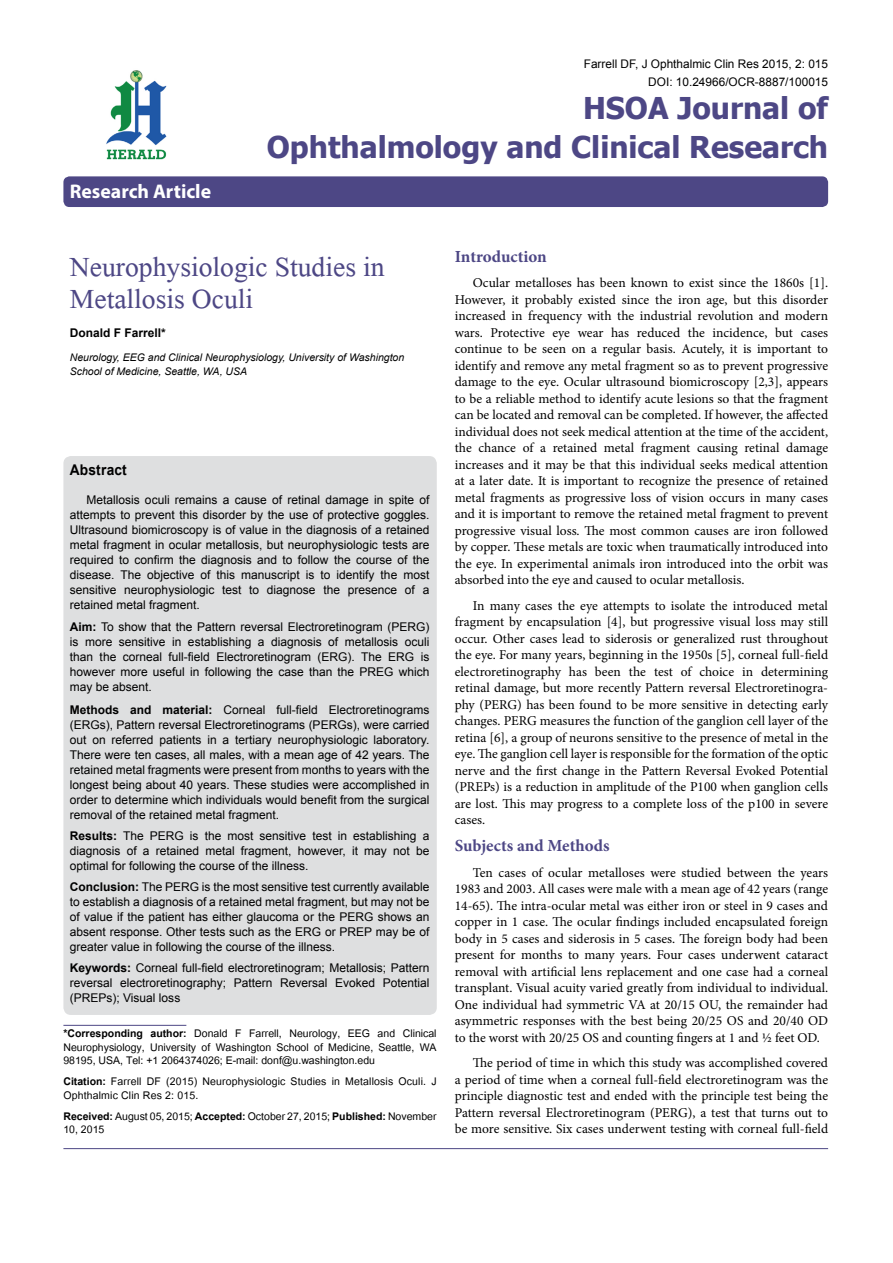
<style>
.page{position:relative;width:893px;height:1263px;background:#fff}
.page>*{position:absolute;margin:0;border:0;box-sizing:border-box;transform-origin:0 0}
.t1{font:41.25px/31.5px "Microsoft Himalaya";color:#4d4785}
.t2{font:700 30px/39px "Tahoma";color:#4d4785;text-align:right}
.t3{font:700 19.8px "Myriad Hebrew";color:#fff}
.t4{font:700 16.95px "Minion Pro";color:#4d4785}
.t5{font:700 14.85px "Arial";letter-spacing:.015em;color:#000;scale:.93 1}
.t6{font:14.7px/13.5px "Utsaah";color:#000}
.t7{font:13.5px/16.5px "Minion Pro";color:#000;text-align:justify}
.t8{font:12px/15px "Arial";color:#000;text-align:justify}
.t9{font:700 12px "Arial";color:#000}
.t10{font:11.85px/18px "Arial";color:#000;text-align:right}
.t11{font:italic 10.5px/13.5px "Arial";color:#000}
.s1{font-weight:700}
</style>
<div class="page">
<div style="left:63px;top:176px;width:765px;height:31px;background:#4d4785;border-radius:6px"></div>
<div style="left:63px;top:456px;width:374px;height:559px;background:#dedfe0;border-radius:8px"></div>
<hr style="left:63px;top:1025px;width:123px;height:1px;background:#4d4785">
<img style="left:106px;top:70px;width:61px;height:90px">
<hr style="left:63px;top:1148px;width:765px;height:1px;background:#4d4785">
<h3 class="t3" style="left:70px;top:180px;width:143px">Research Article</h3>
<p class="t10" style="left:584px;top:55px;width:246px">Farrell DF, J Ophthalmic Clin Res 2015, 2: 015<br>DOI: 10.24966/OCR-8887/100015</p>
<h2 class="t2" style="left:267px;top:86px;width:563px">HSOA Journal of<br>Ophthalmology and Clinical Research</h2>
<h1 class="t1" style="left:70px;top:246px;width:316px">Neurophysiologic Studies in<br>Metallosis Oculi</h1>
<p class="t9" style="left:70px;top:325px;width:98px">Donald F Farrell*</p>
<p class="t11" style="left:70px;top:351px;width:336px">Neurology, EEG and Clinical Neurophysiology, University of Washington<br>School of Medicine, Seattle, WA, USA</p>
<p class="t5" style="left:70px;top:460px;width:63px">Abstract</p>
<p class="t8" style="left:70px;top:492px;width:361px;text-indent:16px">Metallosis oculi remains a cause of retinal damage in spite of attempts to prevent this disorder by the use of protective goggles.<br>Ultrasound biomicroscopy is of value in the diagnosis of a retained metal fragment in ocular metallosis, but neurophysiologic tests are required to confirm the diagnosis and to follow the course of the disease. The objective of this manuscript is to identify the most sensitive neurophysiologic test to diagnose the presence of a retained metal fragment.</p>
<p class="t8" style="left:70px;top:620px;width:361px"><span class="s1">Aim:</span> To show that the Pattern reversal Electroretinogram (PERG) is more sensitive in establishing a diagnosis of metallosis oculi than the corneal full-field Electroretinogram (ERG). The ERG is however more useful in following the case than the PREG which may be absent.</p>
<p class="t8" style="left:70px;top:702px;width:361px"><span class="s1">Methods and material:</span> Corneal full-field Electroretinograms (ERGs), Pattern reversal Electroretinograms (PERGs), were carried out on referred patients in a tertiary neurophysiologic laboratory.<br>There were ten cases, all males, with a mean age of 42 years. The retained metal fragments were present from months to years with the longest being about 40 years. These studies were accomplished in order to determine which individuals would benefit from the surgical removal of the retained metal fragment.</p>
<p class="t8" style="left:70px;top:828px;width:361px"><span class="s1">Results:</span> The PERG is the most sensitive test in establishing a diagnosis of a retained metal fragment, however, it may not be optimal for following the course of the illness.</p>
<p class="t8" style="left:70px;top:879px;width:361px"><span class="s1">Conclusion:</span> The PERG is the most sensitive test currently available to establish a diagnosis of a retained metal fragment, but may not be of value if the patient has either glaucoma or the PERG shows an absent response. Other tests such as the ERG or PREP may be of greater value in following the course of the illness.</p>
<p class="t8" style="left:70px;top:960px;width:361px"><span class="s1">Keywords:</span> Corneal full-field electroretinogram; Metallosis; Pattern reversal electroretinography; Pattern Reversal Evoked Potential (PREPs); Visual loss</p>
<p class="t6" style="left:63px;top:1028px;width:375px;text-align:justify"><span class="s1">*Corresponding author:</span> Donald F Farrell, Neurology, EEG and Clinical Neurophysiology, University of Washington School of Medicine, Seattle, WA 98195, USA, Tel: +1 2064374026; E-mail: donf@u.washington.edu</p>
<p class="t6" style="left:63px;top:1076px;width:375px"><span class="s1">Citation:</span> Farrell DF (2015) Neurophysiologic Studies in Metallosis Oculi. J<br>Ophthalmic Clin Res 2: 015.</p>
<p class="t6" style="left:63px;top:1110px;width:375px"><span class="s1">Received:</span> August 05, 2015; <span class="s1">Accepted:</span> October 27, 2015; <span class="s1">Published:</span> November<br>10, 2015</p>
<p class="t4" style="left:455px;top:244px;width:94px">Introduction</p>
<p class="t7" style="left:455px;top:275px;width:375px;text-indent:18px">Ocular metalloses has been known to exist since the 1860s [1].<br>However, it probably existed since the iron age, but this disorder increased in frequency with the industrial revolution and modern wars. Protective eye wear has reduced the incidence, but cases continue to be seen on a regular basis. Acutely, it is important to identify and remove any metal fragment so as to prevent progressive damage to the eye. Ocular ultrasound biomicroscopy [2,3], appears to be a reliable method to identify acute lesions so that the fragment can be located and removal can be completed. If however, the affected individual does not seek medical attention at the time of the accident, the chance of a retained metal fragment causing retinal damage increases and it may be that this individual seeks medical attention at a later date. It is important to recognize the presence of retained metal fragments as progressive loss of vision occurs in many cases and it is important to remove the retained metal fragment to prevent progressive visual loss. The most common causes are iron followed by copper. These metals are toxic when traumatically introduced into the eye. In experimental animals iron introduced into the orbit was absorbed into the eye and caused to ocular metallosis.</p>
<p class="t7" style="left:455px;top:597px;width:375px;text-indent:18px">In many cases the eye attempts to isolate the introduced metal fragment by encapsulation [4], but progressive visual loss may still occur. Other cases lead to siderosis or generalized rust throughout the eye. For many years, beginning in the 1950s [5], corneal full-field electroretinography has been the test of choice in determining retinal damage, but more recently Pattern reversal Electroretinogra&shy;phy (PERG) has been found to be more sensitive in detecting early changes. PERG measures the function of the ganglion cell layer of the retina [6], a group of neurons sensitive to the presence of metal in the eye. The ganglion cell layer is responsible for the formation of the optic nerve and the first change in the Pattern Reversal Evoked Potential (PREPs) is a reduction in amplitude of the P100 when ganglion cells are lost. This may progress to a complete loss of the p100 in severe cases.</p>
<p class="t4" style="left:455px;top:834px;width:156px">Subjects and Methods</p>
<p class="t7" style="left:455px;top:864px;width:375px;text-indent:18px">Ten cases of ocular metalloses were studied between the years 1983 and 2003. All cases were male with a mean age of 42 years (range 14-65). The intra-ocular metal was either iron or steel in 9 cases and copper in 1 case. The ocular findings included encapsulated foreign body in 5 cases and siderosis in 5 cases. The foreign body had been present for months to many years. Four cases underwent cataract removal with artificial lens replacement and one case had a corneal transplant. Visual acuity varied greatly from individual to individual.<br>One individual had symmetric VA at 20/15 OU, the remainder had asymmetric responses with the best being 20/25 OS and 20/40 OD to the worst with 20/25 OS and counting fingers at 1 and ½ feet OD.</p>
<p class="t7" style="left:455px;top:1055px;width:375px;text-indent:18px">The period of time in which this study was accomplished covered a period of time when a corneal full-field electroretinogram was the principle diagnostic test and ended with the principle test being the Pattern reversal Electroretinogram (PERG), a test that turns out to be more sensitive. Six cases underwent testing with corneal full-field</p>
</div>
